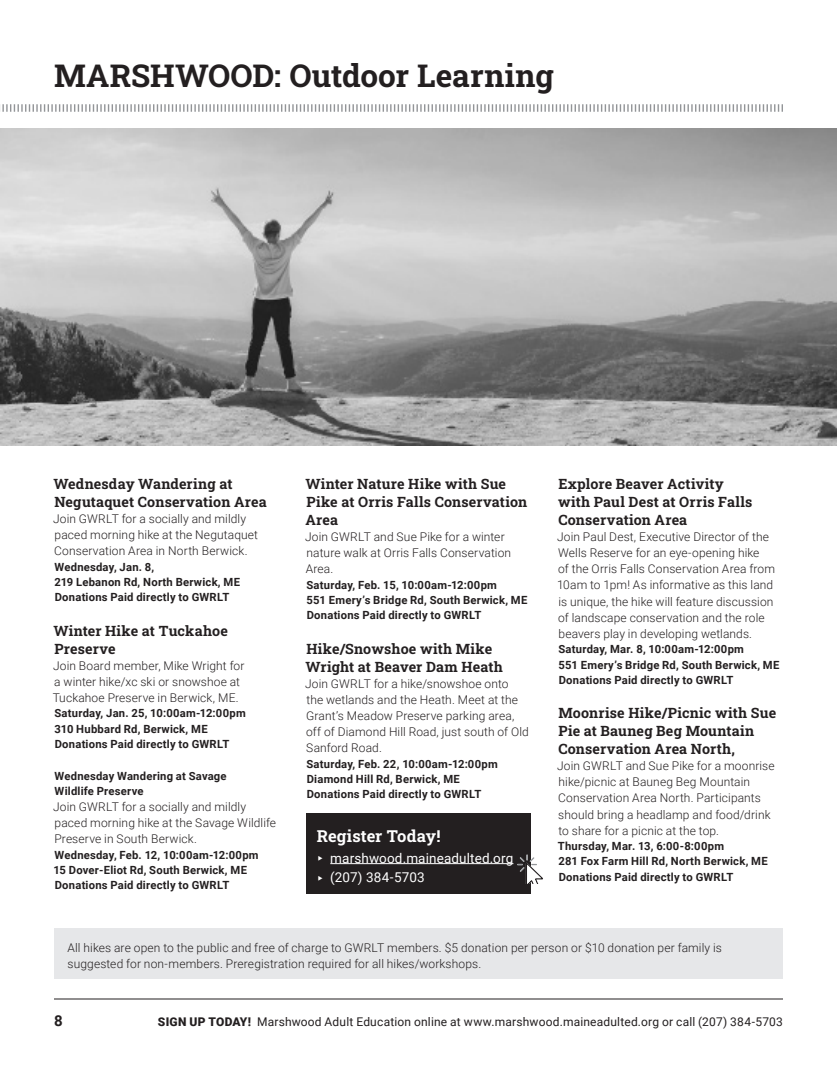
<style>
.page{position:relative;width:837px;height:1080px;background:#fff}
.page>*{position:absolute;margin:0;border:0;box-sizing:border-box;transform-origin:0 0}
.t1{font:700 31.5px "Roboto Slab";color:#231f20}
.t2{font:700 16.5px "Roboto Slab";letter-spacing:.005em;color:#fff}
.t3{font:700 15px "Roboto";color:#231f20}
.t4{font:700 14.25px/18px "Roboto Slab";letter-spacing:.01em;color:#231f20}
.t5{font:13.5px/19.5px "Roboto";letter-spacing:.01em;color:#fff}
.t6{font:300 12px/16.2px "Roboto";letter-spacing:.01em;color:#231f20}
.t7{font:12px "Roboto";letter-spacing:.015em;color:#231f20}
.t8{font:700 11.25px/15.5px "Roboto";letter-spacing:.02em;color:#231f20}
.s1{font-weight:900}
</style>
<div class="page">
<hr style="left:54px;top:999px;width:729px;height:1px;background:#231f20">
<svg style="left:0;top:104px;width:783px;height:8px"></svg>
<img style="left:0;top:128px;width:837px;height:318px">
<div style="left:306px;top:813px;width:225px;height:81px;background:#231f20"></div>
<hr style="left:330px;top:863px;width:183px;height:1px;background:#fff">
<svg style="left:517px;top:855px;width:26px;height:29px"></svg>
<div style="left:54px;top:928px;width:729px;height:51px;background:#e6e7e9"></div>
<h1 class="t1" style="left:54px;top:54px;width:501px">MARSHWOOD: Outdoor Learning</h1>
<p class="t4" style="left:53px;top:474px;width:215px">Wednesday Wandering at<br>Negutaquet Conservation Area</p>
<p class="t6" style="left:53px;top:510px;width:207px">Join GWRLT for a socially and mildly paced morning hike at the Negutaquet<br>Conservation Area in North Berwick.</p>
<p class="t8" style="left:54px;top:559px;width:187px">Wednesday, Jan. 8,<br>219 Lebanon Rd, North Berwick, ME<br>Donations Paid directly to GWRLT</p>
<p class="t4" style="left:53px;top:621px;width:176px">Winter Hike at Tuckahoe<br>Preserve</p>
<p class="t6" style="left:53px;top:657px;width:193px">Join Board member, Mike Wright for a winter hike/xc ski or snowshoe at<br>Tuckahoe Preserve in Berwick, ME.</p>
<p class="t8" style="left:54px;top:705px;width:193px">Saturday, Jan. 25, 10:00am-12:00pm<br>310 Hubbard Rd, Berwick, ME<br>Donations Paid directly to GWRLT</p>
<p class="t8" style="left:55px;top:767px;width:174px">Wednesday Wandering at Savage<br>Wildlife Preserve</p>
<p class="t6" style="left:53px;top:798px;width:225px">Join GWRLT for a socially and mildly paced morning hike at the Savage Wildlife<br>Preserve in South Berwick.</p>
<p class="t8" style="left:54px;top:847px;width:207px">Wednesday, Feb. 12, 10:00am-12:00pm<br>15 Dover-Eliot Rd, South Berwick, ME<br>Donations Paid directly to GWRLT</p>
<p class="t4" style="left:305px;top:474px;width:223px">Winter Nature Hike with Sue<br>Pike at Orris Falls Conservation<br>Area</p>
<p class="t6" style="left:305px;top:528px;width:208px">Join GWRLT and Sue Pike for a winter nature walk at Orris Falls Conservation<br>Area.</p>
<p class="t8" style="left:306px;top:577px;width:223px">Saturday, Feb. 15, 10:00am-12:00pm<br>551 Emery’s Bridge Rd, South Berwick, ME<br>Donations Paid directly to GWRLT</p>
<p class="t4" style="left:305px;top:639px;width:199px">Hike/Snowshoe with Mike<br>Wright at Beaver Dam Heath</p>
<p class="t6" style="left:305px;top:675px;width:225px">Join GWRLT for a hike/snowshoe onto<br>the wetlands and the Heath. Meet at the Grant’s Meadow Preserve parking area, off of Diamond Hill Road, just south of Old Sanford Road.</p>
<p class="t8" style="left:306px;top:755px;width:193px">Saturday, Feb. 22, 10:00am-12:00pm<br>Diamond Hill Rd, Berwick, ME<br>Donations Paid directly to GWRLT</p>
<h2 class="t2" style="left:317px;top:825px;width:125px">Register Today!</h2>
<p class="t5" style="left:330px;top:848px;width:185px">marshwood.maineadulted.org (207) 384-5703</p>
<p class="t4" style="left:558px;top:474px;width:196px">Explore Beaver Activity with Paul Dest at Orris Falls<br>Conservation Area</p>
<p class="t6" style="left:557px;top:528px;width:220px">Join Paul Dest, Executive Director of the Wells Reserve for an eye-opening hike<br>of the Orris Falls Conservation Area from 10am to 1pm! As informative as this land is unique, the hike will feature discussion of landscape conservation and the role beavers play in developing wetlands.</p>
<p class="t8" style="left:558px;top:641px;width:223px">Saturday, Mar. 8, 10:00am-12:00pm<br>551 Emery’s Bridge Rd, South Berwick, ME<br>Donations Paid directly to GWRLT</p>
<p class="t4" style="left:558px;top:704px;width:219px">Moonrise Hike/Picnic with Sue<br>Pie at Bauneg Beg Mountain<br>Conservation Area North,</p>
<p class="t6" style="left:557px;top:757px;width:219px">Join GWRLT and Sue Pike for a moonrise hike/picnic at Bauneg Beg Mountain Conservation Area North. Participants should bring a headlamp and food/drink to share for a picnic at the top.</p>
<p class="t8" style="left:558px;top:838px;width:211px">Thursday, Mar. 13, 6:00-8:00pm<br>281 Fox Farm Hill Rd, North Berwick, ME<br>Donations Paid directly to GWRLT</p>
<p class="t6" style="left:68px;top:939px;width:656px">All hikes are open to the public and free of charge to GWRLT members. $5 donation per person or $10 donation per family is suggested for non-members. Preregistration required for all hikes/workshops.</p>
<p class="t3" style="left:54px;top:1010px;width:10px">8</p>
<p class="t7" style="left:158px;top:1013px;width:627px"><span class="s1">SIGN UP TODAY!</span> Marshwood Adult Education online at www.marshwood.maineadulted.org or call (207) 384-5703</p>
</div>
